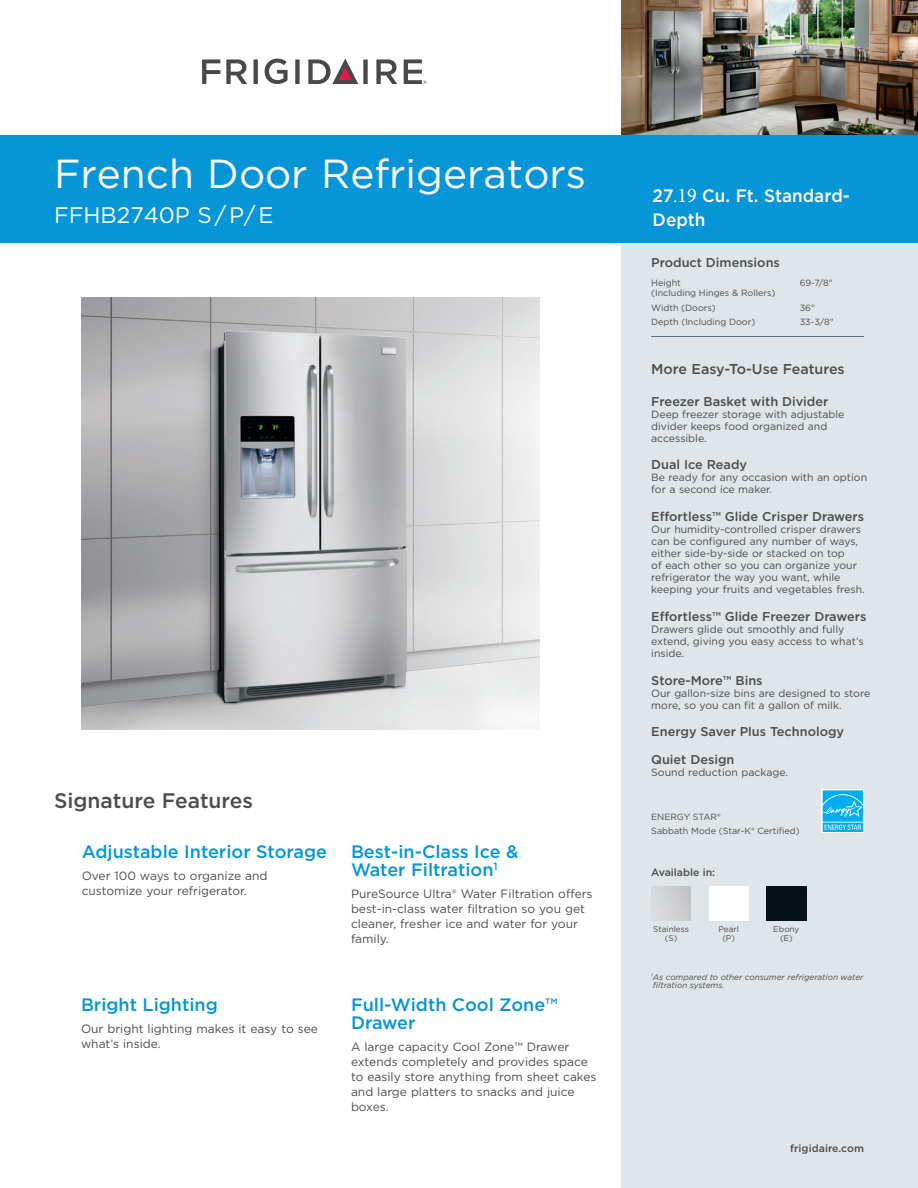
<style>
.page{position:relative;width:918px;height:1188px;background:#fff}
.page>*{position:absolute;margin:0;border:0;box-sizing:border-box;transform-origin:0 0}
.t1{font:40.5px "Gotham";color:#fff}
.t2{font:22.5px "Gotham";color:#fff}
.t3{font:500 21px "Gotham";color:#4b4c4d}
.t4{font:500 18px/18px "Gotham";color:#0696d7}
.t5{font:500 18px/24px "Gotham";color:#fff;scale:.95 1}
.t6{font:500 14.25px "Gotham";color:#4b4c4d}
.t7{font:500 12.75px/27.8px "Gotham";color:#4b4c4d}
.t8{font:12px/15px "Gotham";color:#4b4c4d}
.t9{font:10.5px/12px "Gotham";color:#4b4c4d}
.t10{font:500 10.5px "Gotham";color:#4b4c4d}
.t11{font:9px/14.5px "Gotham";color:#4b4c4d}
.t12{font:italic 8.25px/8.2px "Gotham";color:#4b4c4d}
.t13{font:8.25px/9px "Gotham";color:#4b4c4d;text-align:center}
.s1{font-family:"Minion Pro";font-weight:400}
.s2{font-family:"Minion Pro";font-weight:400;font-size:21px}
</style>
<div class="page">
<div style="left:621px;top:0;width:297px;height:1188px;background:#dfe5e9"></div>
<img style="left:621px;top:0;width:297px;height:135px">
<hr style="left:651px;top:336px;width:213px;height:1px;background:#5b6f7b">
<div style="left:0;top:135px;width:918px;height:108px;background:#0696d7"></div>
<svg style="left:265px;top:59px;width:23px;height:25px"></svg>
<svg style="left:202px;top:59px;width:18px;height:25px"></svg>
<svg style="left:226px;top:59px;width:21px;height:25px"></svg>
<svg style="left:254px;top:59px;width:4px;height:25px"></svg>
<svg style="left:295px;top:59px;width:5px;height:25px"></svg>
<svg style="left:376px;top:59px;width:21px;height:25px"></svg>
<svg style="left:308px;top:59px;width:60px;height:25px"></svg>
<svg style="left:404px;top:59px;width:23px;height:25px"></svg>
<div style="left:709px;top:886px;width:40px;height:35px;background:#fff"></div>
<img style="left:767px;top:886px;width:39px;height:35px">
<svg style="left:822px;top:790px;width:42px;height:43px"></svg>
<svg style="left:823px;top:790px;width:40px;height:42px;background:#2abbf1"></svg>
<img style="left:82px;top:297px;width:457px;height:432px">
<h1 class="t1" style="left:54px;top:147px;width:534px">French Door Refrigerators</h1>
<h2 class="t2" style="left:54px;top:201px;width:221px">FFHB2740P S / P/ E</h2>
<h3 class="t3" style="left:54px;top:787px;width:201px">Signature Features</h3>
<h3 class="t4" style="left:82px;top:843px;width:247px">Adjustable Interior Storage</h3>
<p class="t8" style="left:82px;top:868px;width:187px">Over 100 ways to organize and customize your refrigerator.</p>
<h3 class="t4" style="left:81px;top:995px;width:138px">Bright Lighting</h3>
<p class="t8" style="left:81px;top:1021px;width:238px">Our bright lighting makes it easy to see what’s inside.</p>
<h3 class="t4" style="left:351px;top:843px;width:169px">Best-in-Class Ice &amp;<br>Water Filtration<sup>1</sup></h3>
<p class="t8" style="left:351px;top:886px;width:243px">PureSource Ultra® Water Filtration offers best-in-class water filtration so you get cleaner, fresher ice and water for your family.</p>
<h3 class="t4" style="left:351px;top:995px;width:208px">Full-Width Cool Zone™<br>Drawer</h3>
<p class="t8" style="left:351px;top:1039px;width:247px">A large capacity Cool Zone™ Drawer extends completely and provides space to easily store anything from sheet cakes and large platters to snacks and juice boxes.</p>
<h3 class="t5" style="left:653px;top:184px;width:209px">27<span class="s1">.</span><span class="s2">19</span> Cu. Ft. Standard-<br>Depth</h3>
<p class="t7" style="left:651px;top:249px;width:130px">Product Dimensions</p>
<p class="t11" style="left:651px;top:276px;width:31px">Height</p>
<p class="t11" style="left:800px;top:276px;width:35px">69-7/8"</p>
<p class="t11" style="left:651px;top:285px;width:126px">(Including Hinges &amp; Rollers)<br>Width (Doors)</p>
<p class="t11" style="left:800px;top:300px;width:17px">36"</p>
<p class="t11" style="left:651px;top:315px;width:106px">Depth (Including Door)</p>
<p class="t11" style="left:800px;top:315px;width:36px">33-3/8"</p>
<h3 class="t6" style="left:651px;top:359px;width:195px">More Easy-To-Use Features</h3>
<p class="t7" style="left:651px;top:387px;width:179px">Freezer Basket with Divider</p>
<p class="t9" style="left:651px;top:408px;width:195px">Deep freezer storage with adjustable divider keeps food organized and accessible.</p>
<p class="t7" style="left:651px;top:451px;width:97px">Dual Ice Ready</p>
<p class="t9" style="left:651px;top:471px;width:217px">Be ready for any occasion with an option for a second ice maker.</p>
<p class="t7" style="left:651px;top:503px;width:215px">Effortless™ Glide Crisper Drawers</p>
<p class="t9" style="left:651px;top:523px;width:215px">Our humidity-controlled crisper drawers can be configured any number of ways, either side-by-side or stacked on top<br>of each other so you can organize your refrigerator the way you want, while keeping your fruits and vegetables fresh.</p>
<p class="t7" style="left:651px;top:602px;width:217px">Effortless™ Glide Freezer Drawers</p>
<p class="t9" style="left:651px;top:623px;width:214px">Drawers glide out smoothly and fully extend, giving you easy access to what’s inside.</p>
<p class="t7" style="left:651px;top:666px;width:113px">Store-More™ Bins</p>
<p class="t9" style="left:651px;top:687px;width:221px">Our gallon-size bins are designed to store more, so you can fit a gallon of milk.</p>
<p class="t7" style="left:651px;top:718px;width:194px">Energy Saver Plus Technology<br>Quiet Design</p>
<p class="t9" style="left:651px;top:766px;width:138px">Sound reduction package.</p>
<p class="t11" style="left:651px;top:809px;width:150px">ENERGY STAR®<br>Sabbath Mode (Star-K® Certified)</p>
<p class="t10" style="left:651px;top:865px;width:65px">Available in:</p>
<p class="t13" style="left:653px;top:924px;width:37px">Stainless (S)</p>
<p class="t13" style="left:718px;top:924px;width:22px">Pearl (P)</p>
<p class="t13" style="left:773px;top:924px;width:28px">Ebony (E)</p>
<p class="t12" style="left:651px;top:973px;width:214px"><sup>1</sup>As compared to other consumer refrigeration water filtration systems.</p>
<p class="t10" style="left:790px;top:1141px;width:75px">frigidaire.com</p>
</div>
